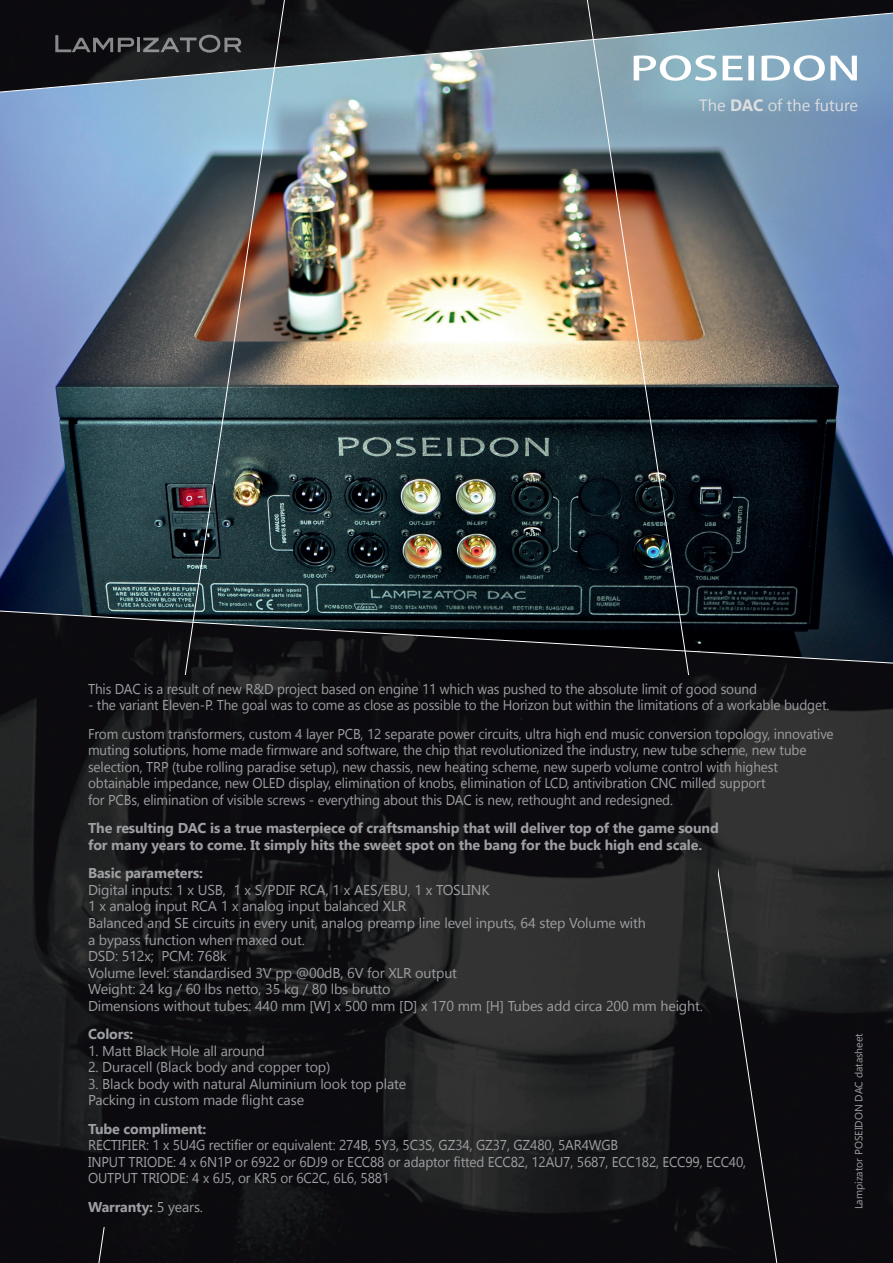
<style>
.page{position:relative;width:893px;height:1263px;background:#fff}
.page>*{position:absolute;margin:0;border:0;box-sizing:border-box;transform-origin:0 0}
.t1{font:16.35px "Nirmala UI";color:#dcdddf}
.t2{font:14.25px "Nirmala UI";letter-spacing:-.01em;color:#9d9fa2;scale:.95 1}
.t3{font:14.25px "Nirmala UI";letter-spacing:-.01em;color:#9d9fa2}
.t4{font:700 14.25px "Nirmala UI";letter-spacing:-.01em;color:#9d9fa2}
.t5{font:10.5px "Nirmala UI";color:#9d9fa2}
.s1{font-weight:700}
.s2{font-weight:400}
</style>
<div class="page">
<img style="left:0;top:0;width:893px;height:1263px">
<img style="left:0;top:105px;width:893px;height:502px">
<img style="left:91px;top:0;width:203px;height:1263px">
<img style="left:575px;top:0;width:212px;height:1263px">
<svg style="left:0;top:8px;width:893px;height:97px;background:#556671"></svg>
<svg style="left:0;top:607px;width:893px;height:60px;background:#13181d"></svg>
<img style="left:0;top:675px;width:717px;height:551px">
<svg style="left:634px;top:55px;width:223px;height:26px"></svg>
<p class="t1" style="left:699px;top:93px;width:160px">The <span class="s1">DAC</span> of the future</p>
<p class="t2" style="left:88px;top:678px;width:706px">This DAC is a result of new R&amp;D project based on engine 11 which was pushed to the absolute limit of good sound</p>
<p class="t2" style="left:88px;top:694px;width:782px">- the variant Eleven-P. The goal was to come as close as possible to the Horizon but within the limitations of a workable budget.</p>
<p class="t2" style="left:88px;top:723px;width:786px">From custom transformers, custom 4 layer PCB, 12 separate power circuits, ultra high end music conversion topology, innovative</p>
<p class="t2" style="left:88px;top:739px;width:758px">muting solutions, home made firmware and software, the chip that revolutionized the industry, new tube scheme, new tube</p>
<p class="t2" style="left:88px;top:756px;width:728px">selection, TRP (tube rolling paradise setup), new chassis, new heating scheme, new superb volume control with highest</p>
<p class="t2" style="left:88px;top:772px;width:715px">obtainable impedance, new OLED display, elimination of knobs, elimination of LCD, antivibration CNC milled support</p>
<p class="t2" style="left:88px;top:789px;width:617px">for PCBs, elimination of visible screws - everything about this DAC is new, rethought and redesigned.</p>
<p class="t4" style="left:88px;top:817px;width:632px">The resulting DAC is a true masterpiece of craftsmanship that will deliver top of the game sound</p>
<p class="t4" style="left:88px;top:834px;width:616px">for many years to come. It simply hits the sweet spot on the bang for the buck high end scale.</p>
<p class="t4" style="left:88px;top:862px;width:117px">Basic parameters:</p>
<p class="t3" style="left:88px;top:879px;width:403px">Digital inputs: 1 x USB, 1 x S/PDIF RCA, 1 x AES/EBU, 1 x TOSLINK</p>
<p class="t3" style="left:88px;top:895px;width:320px">1 x analog input RCA 1 x analog input balanced XLR</p>
<p class="t3" style="left:88px;top:912px;width:559px">Balanced and SE circuits in every unit, analog preamp line level inputs, 64 step Volume with</p>
<p class="t3" style="left:88px;top:928px;width:218px">a bypass function when maxed out.</p>
<p class="t3" style="left:88px;top:945px;width:140px">DSD: 512x; PCM: 768k</p>
<p class="t3" style="left:88px;top:961px;width:371px">Volume level: standardised 3V pp @00dB, 6V for XLR output</p>
<p class="t3" style="left:88px;top:978px;width:304px">Weight: 24 kg / 60 lbs netto, 35 kg / 80 lbs brutto</p>
<p class="t3" style="left:88px;top:994px;width:616px">Dimensions without tubes: 440 mm [W] x 500 mm [D] x 170 mm [H] Tubes add circa 200 mm height.</p>
<p class="t4" style="left:88px;top:1023px;width:47px">Colors:</p>
<p class="t3" style="left:88px;top:1039px;width:178px">1. Matt Black Hole all around</p>
<p class="t3" style="left:88px;top:1056px;width:244px">2. Duracell (Black body and copper top)</p>
<p class="t3" style="left:88px;top:1072px;width:320px">3. Black body with natural Aluminium look top plate</p>
<p class="t3" style="left:88px;top:1089px;width:218px">Packing in custom made flight case</p>
<p class="t4" style="left:88px;top:1117px;width:120px">Tube compliment:</p>
<p class="t2" style="left:88px;top:1134px;width:560px">RECTIFIER: 1 x 5U4G rectifier or equivalent: 274B, 5Y3, 5C3S, GZ34, GZ37, GZ480, 5AR4WGB</p>
<p class="t2" style="left:88px;top:1150px;width:694px">INPUT TRIODE: 4 x 6N1P or 6922 or 6DJ9 or ECC88 or adaptor fitted ECC82, 12AU7, 5687, ECC182, ECC99, ECC40,</p>
<p class="t2" style="left:88px;top:1167px;width:319px">OUTPUT TRIODE: 4 x 6J5, or KR5 or 6C2C, 6L6, 5881</p>
<p class="t4" style="left:88px;top:1195px;width:116px">Warranty: <span class="s2">5 years.</span></p>
<p class="t5" style="left:850px;top:1209px;width:178px;rotate:-90deg">Lampizator POSEIDON DAC datasheet</p>
</div>
